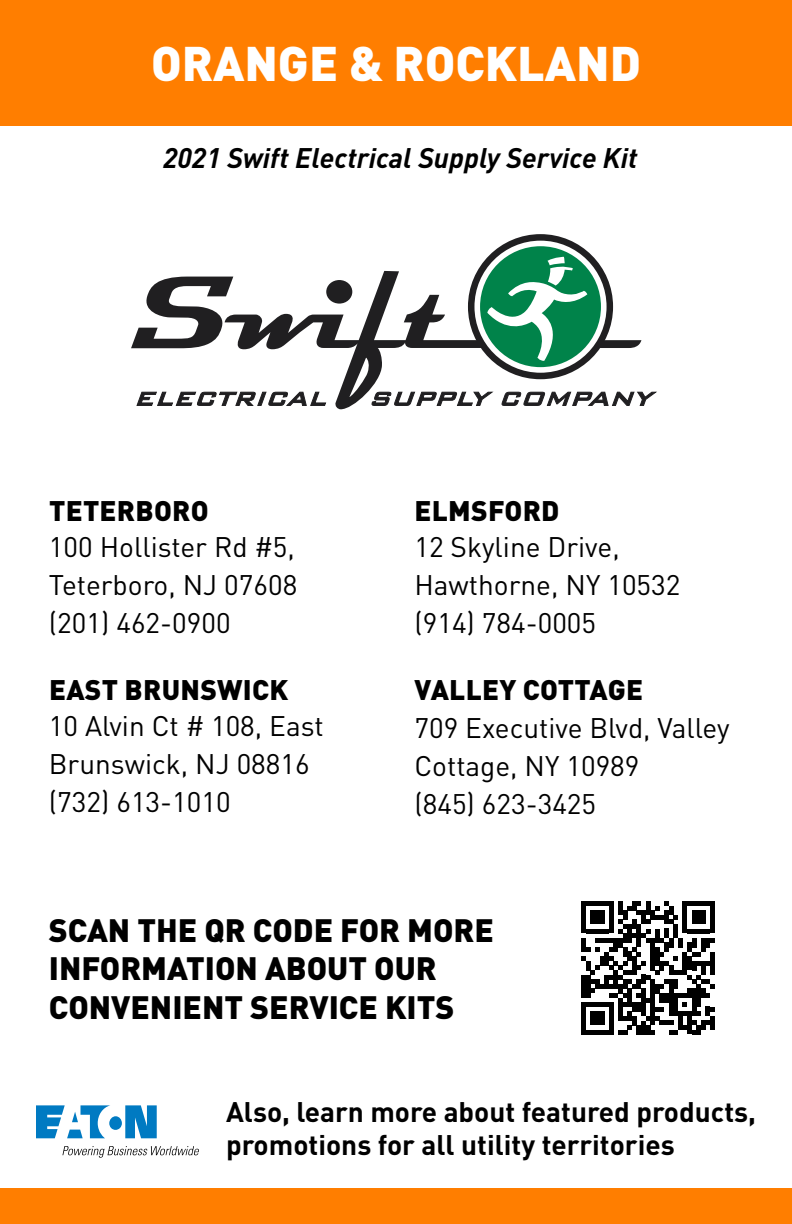
<style>
.page{position:relative;width:792px;height:1224px;background:#fff}
.page>*{position:absolute;margin:0;border:0;box-sizing:border-box;transform-origin:0 0}
.t1{font:900 48px "DINOT";color:#fff}
.t2{font:900 32px/38.4px "DINOT";color:#000}
.t3{font:28px/38px "DINOT";color:#000}
.t4{font:700 28px/33.6px "DINOT";color:#000}
.t5{font:900 28px "DINOT";letter-spacing:.01em;color:#000}
.t6{font:italic 700 28px "DINOT";color:#000}
</style>
<div class="page">
<div style="left:0;top:0;width:792px;height:126px;background:#ff7e00"></div>
<div style="left:0;top:1188px;width:792px;height:36px;background:#ff7e00"></div>
<svg style="left:131px;top:246px;width:526px;height:164px"></svg>
<svg style="left:36px;top:1105px;width:121px;height:33px"></svg>
<svg style="left:62px;top:1146px;width:137px;height:12px"></svg>
<svg style="left:581px;top:901px;width:134px;height:133px"></svg>
<div style="left:710px;top:1016px;width:5px;height:14px;background:#000"></div>
<h1 class="t1" style="left:151px;top:31px;width:491px">ORANGE &amp; ROCKLAND</h1>
<p class="t6" style="left:163px;top:139px;width:476px">2021 Swift Electrical Supply Service Kit</p>
<p class="t5" style="left:49px;top:492px;width:161px">TETERBORO</p>
<p class="t3" style="left:49px;top:527px;width:250px;text-align:justify">100 Hollister Rd #5, Teterboro, NJ 07608 (201) 462-0900</p>
<p class="t5" style="left:49px;top:671px;width:241px">EAST BRUNSWICK</p>
<p class="t3" style="left:49px;top:706px;width:276px">10 Alvin Ct # 108, East<br>Brunswick, NJ 08816 (732) 613-1010</p>
<p class="t5" style="left:415px;top:492px;width:146px">ELMSFORD</p>
<p class="t3" style="left:414px;top:527px;width:268px">12 Skyline Drive,<br>Hawthorne, NY 10532 (914) 784-0005</p>
<p class="t5" style="left:415px;top:671px;width:230px">VALLEY COTTAGE</p>
<p class="t3" style="left:414px;top:708px;width:317px">709 Executive Blvd, Valley<br>Cottage, NY 10989<br>(845) 623-3425</p>
<p class="t2" style="left:49px;top:910px;width:446px">SCAN THE QR CODE FOR MORE<br>INFORMATION ABOUT OUR<br>CONVENIENT SERVICE KITS</p>
<p class="t4" style="left:226px;top:1093px;width:531px">Also, learn more about featured products, promotions for all utility territories</p>
</div>
